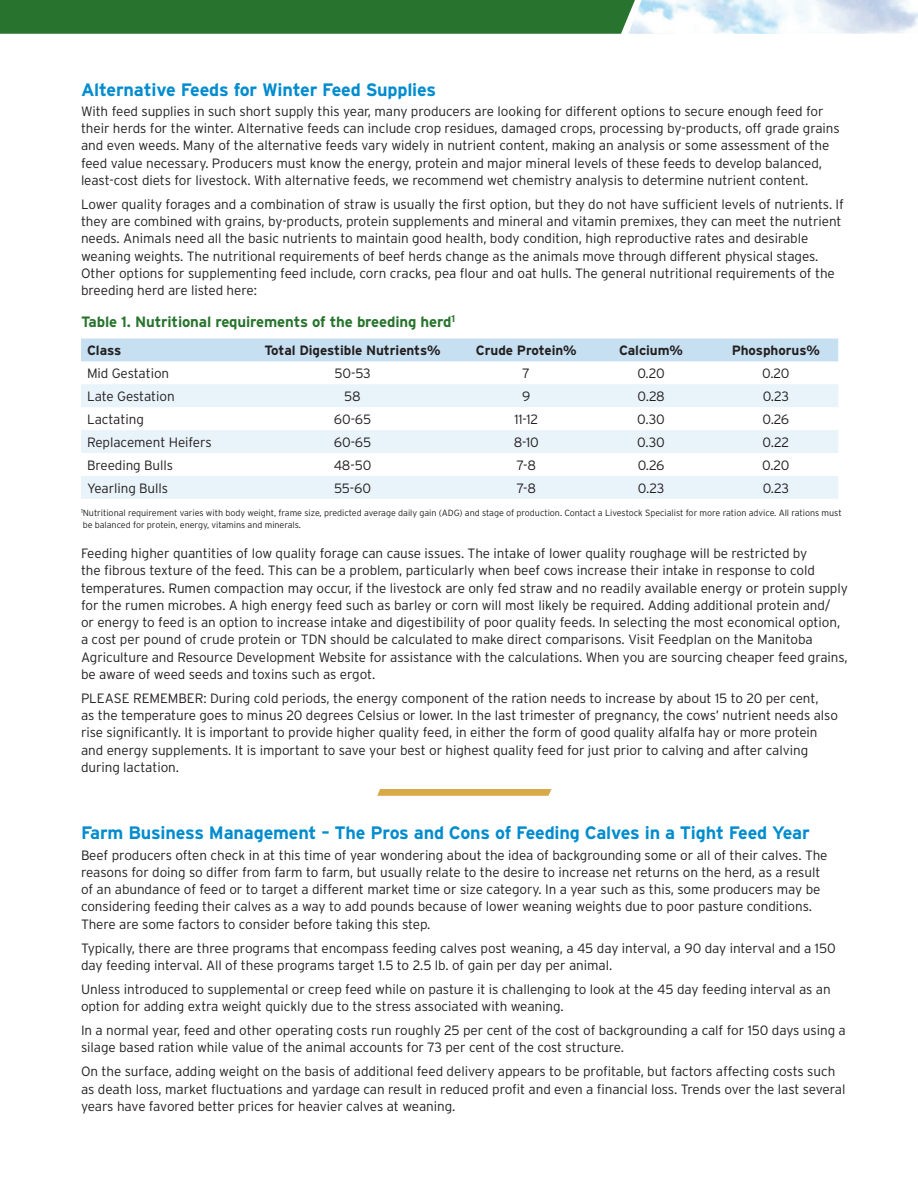
<style>
.page{position:relative;width:918px;height:1188px;background:#fff}
.page>*{position:absolute;margin:0;border:0;box-sizing:border-box;transform-origin:0 0}
.Subhead_1{font:700 18px "Interstate";letter-spacing:-.01em;color:#008cce}
.Chart_Heading{font:700 15px "Interstate";letter-spacing:-.01em;color:#28742e}
.Body{font:300 13.5px/17.2px "Interstate";letter-spacing:-.005em;color:#231f20}
.Body-2{font:700 13.5px "Interstate";letter-spacing:-.005em;color:#231f20}
.Body-3{font:300 9px/12px "Interstate";letter-spacing:-.005em;color:#231f20}
</style>
<div class="page">
<img style="left:635px;top:0;width:283px;height:34px">
<div style="left:81px;top:339px;width:757px;height:22px;background:#c6dff1"></div>
<svg style="left:81px;top:384px;width:757px;height:115px;fill:#e9f3fa"></svg>
<svg style="left:377px;top:789px;width:175px;height:7px"></svg>
<div style="left:0;top:0;width:635px;height:34px;background:#28742e"></div>
<h1 class="Subhead_1" style="left:81px;top:79px;width:357px">Alternative Feeds for Winter Feed Supplies</h1>
<p class="Body" style="left:81px;top:102px;width:760px">With feed supplies in such short supply this year, many producers are looking for different options to secure enough feed for their herds for the winter. Alternative feeds can include crop residues, damaged crops, processing by-products, off grade grains and even weeds. Many of the alternative feeds vary widely in nutrient content, making an analysis or some assessment of the feed value necessary. Producers must know the energy, protein and major mineral levels of these feeds to develop balanced, least-cost diets for livestock. With alternative feeds, we recommend wet chemistry analysis to determine nutrient content.</p>
<p class="Body" style="left:81px;top:195px;width:765px">Lower quality forages and a combination of straw is usually the first option, but they do not have sufficient levels of nutrients. If they are combined with grains, by-products, protein supplements and mineral and vitamin premixes, they can meet the nutrient needs. Animals need all the basic nutrients to maintain good health, body condition, high reproductive rates and desirable weaning weights. The nutritional requirements of beef herds change as the animals move through different physical stages.<br>Other options for supplementing feed include, corn cracks, pea flour and oat hulls. The general nutritional requirements of the breeding herd are listed here:</p>
<p class="Chart_Heading" style="left:81px;top:313px;width:376px">Table 1. Nutritional requirements of the breeding herd<sup>1</sup></p>
<p class="Body-2" style="left:87px;top:343px;width:36px">Class</p>
<p class="Body-2" style="left:264px;top:343px;width:178px">Total Digestible Nutrients%</p>
<p class="Body-2" style="left:476px;top:343px;width:102px">Crude Protein%</p>
<p class="Body-2" style="left:619px;top:343px;width:66px">Calcium%</p>
<p class="Body-2" style="left:732px;top:343px;width:90px">Phosphorus%</p>
<p class="Body" style="left:87px;top:365px;width:84px">Mid Gestation</p>
<p class="Body" style="left:334px;top:365px;width:38px">50-53</p>
<p class="Body" style="left:523px;top:365px;width:9px">7</p>
<p class="Body" style="left:637px;top:365px;width:29px">0.20</p>
<p class="Body" style="left:762px;top:365px;width:29px">0.20</p>
<p class="Body" style="left:87px;top:388px;width:89px">Late Gestation</p>
<p class="Body" style="left:344px;top:388px;width:18px">58</p>
<p class="Body" style="left:522px;top:388px;width:10px">9</p>
<p class="Body" style="left:638px;top:388px;width:29px">0.28</p>
<p class="Body" style="left:763px;top:388px;width:28px">0.23</p>
<p class="Body" style="left:87px;top:411px;width:58px">Lactating</p>
<p class="Body" style="left:334px;top:411px;width:39px">60-65</p>
<p class="Body" style="left:514px;top:411px;width:25px">11-12</p>
<p class="Body" style="left:637px;top:411px;width:29px">0.30</p>
<p class="Body" style="left:762px;top:411px;width:28px">0.26</p>
<p class="Body" style="left:87px;top:434px;width:126px">Replacement Heifers</p>
<p class="Body" style="left:334px;top:434px;width:39px">60-65</p>
<p class="Body" style="left:514px;top:434px;width:27px">8-10</p>
<p class="Body" style="left:637px;top:434px;width:29px">0.30</p>
<p class="Body" style="left:763px;top:434px;width:28px">0.22</p>
<p class="Body" style="left:87px;top:456px;width:88px">Breeding Bulls</p>
<p class="Body" style="left:334px;top:456px;width:39px">48-50</p>
<p class="Body" style="left:517px;top:456px;width:21px">7-8</p>
<p class="Body" style="left:638px;top:456px;width:28px">0.26</p>
<p class="Body" style="left:762px;top:456px;width:29px">0.20</p>
<p class="Body" style="left:87px;top:479px;width:83px">Yearling Bulls</p>
<p class="Body" style="left:334px;top:479px;width:39px">55-60</p>
<p class="Body" style="left:517px;top:479px;width:21px">7-8</p>
<p class="Body" style="left:638px;top:479px;width:28px">0.23</p>
<p class="Body" style="left:763px;top:479px;width:28px">0.23</p>
<p class="Body-3" style="left:81px;top:507px;width:762px"><sup>1</sup>Nutritional requirement varies with body weight, frame size, predicted average daily gain (ADG) and stage of production. Contact a Livestock Specialist for more ration advice. All rations must be balanced for protein, energy, vitamins and minerals.</p>
<p class="Body" style="left:81px;top:545px;width:768px">Feeding higher quantities of low quality forage can cause issues. The intake of lower quality roughage will be restricted by<br>the fibrous texture of the feed. This can be a problem, particularly when beef cows increase their intake in response to cold temperatures. Rumen compaction may occur, if the livestock are only fed straw and no readily available energy or protein supply for the rumen microbes. A high energy feed such as barley or corn will most likely be required. Adding additional protein and/<br>or energy to feed is an option to increase intake and digestibility of poor quality feeds. In selecting the most economical option, a cost per pound of crude protein or TDN should be calculated to make direct comparisons. Visit Feedplan on the Manitoba Agriculture and Resource Development Website for assistance with the calculations. When you are sourcing cheaper feed grains, be aware of weed seeds and toxins such as ergot.</p>
<p class="Body" style="left:81px;top:689px;width:758px">PLEASE REMEMBER: During cold periods, the energy component of the ration needs to increase by about 15 to 20 per cent,<br>as the temperature goes to minus 20 degrees Celsius or lower. In the last trimester of pregnancy, the cows’ nutrient needs also rise significantly. It is important to provide higher quality feed, in either the form of good quality alfalfa hay or more protein and energy supplements. It is important to save your best or highest quality feed for just prior to calving and after calving during lactation.</p>
<h1 class="Subhead_1" style="left:81px;top:823px;width:730px">Farm Business Management – The Pros and Cons of Feeding Calves in a Tight Feed Year</h1>
<p class="Body" style="left:81px;top:846px;width:748px">Beef producers often check in at this time of year wondering about the idea of backgrounding some or all of their calves. The reasons for doing so differ from farm to farm, but usually relate to the desire to increase net returns on the herd, as a result of an abundance of feed or to target a different market time or size category. In a year such as this, some producers may be considering feeding their calves as a way to add pounds because of lower weaning weights due to poor pasture conditions.<br>There are some factors to consider before taking this step.</p>
<p class="Body" style="left:81px;top:939px;width:756px">Typically, there are three programs that encompass feeding calves post weaning, a 45 day interval, a 90 day interval and a 150 day feeding interval. All of these programs target 1.5 to 2.5 lb. of gain per day per animal.</p>
<p class="Body" style="left:81px;top:980px;width:751px">Unless introduced to supplemental or creep feed while on pasture it is challenging to look at the 45 day feeding interval as an option for adding extra weight quickly due to the stress associated with weaning.</p>
<p class="Body" style="left:81px;top:1022px;width:766px">In a normal year, feed and other operating costs run roughly 25 per cent of the cost of backgrounding a calf for 150 days using a silage based ration while value of the animal accounts for 73 per cent of the cost structure.</p>
<p class="Body" style="left:81px;top:1063px;width:766px">On the surface, adding weight on the basis of additional feed delivery appears to be profitable, but factors affecting costs such as death loss, market fluctuations and yardage can result in reduced profit and even a financial loss. Trends over the last several years have favored better prices for heavier calves at weaning.</p>
</div>
